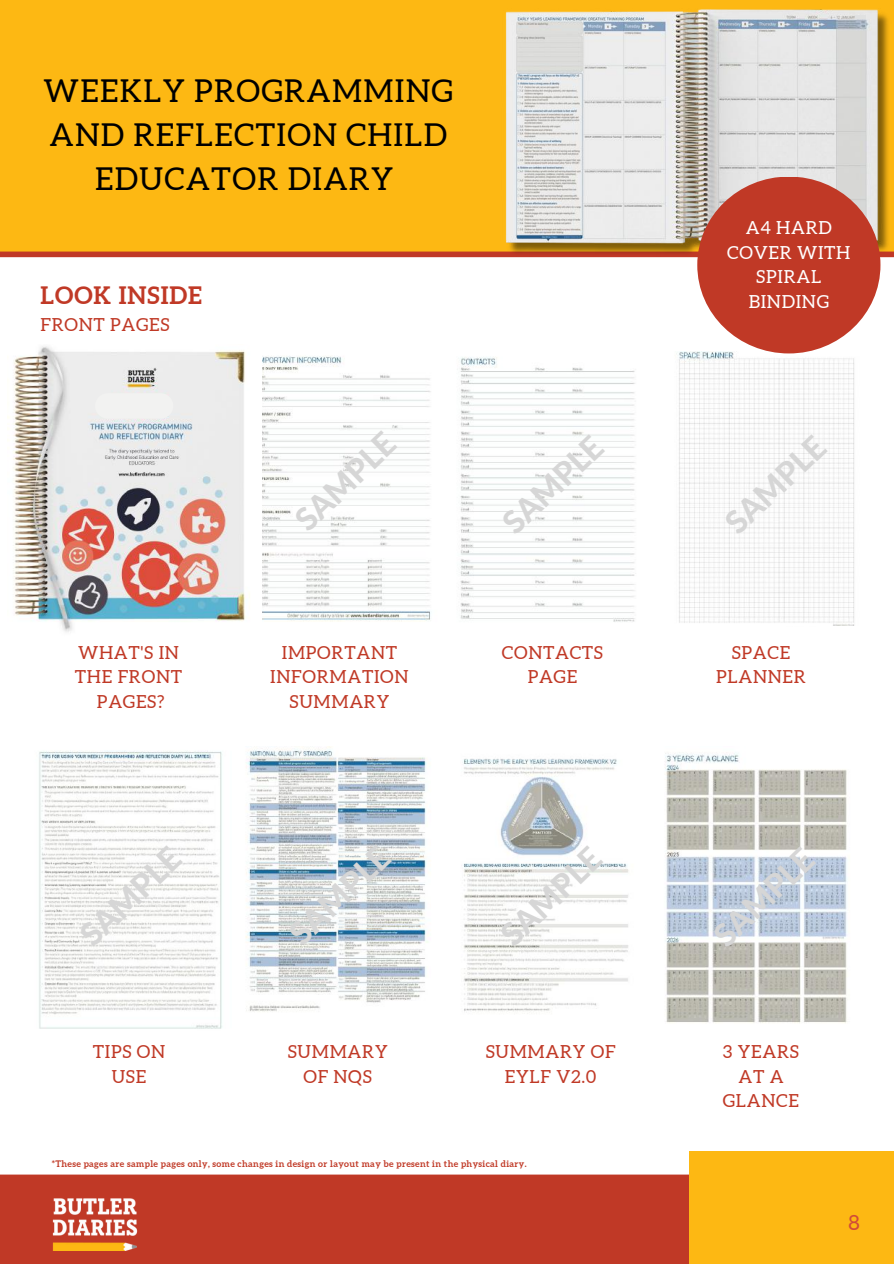
<style>
.page{position:relative;width:894px;height:1264px;background:#fff}
.page>*{position:absolute;margin:0;border:0;box-sizing:border-box;transform-origin:0 0}
.t1{font:800 31.8px "Lato";color:#d6d6d6}
.t2{font:31.5px/43.8px "Aleo";letter-spacing:.04em;color:#000;text-align:center}
.t3{font:700 24px "Aleo";letter-spacing:.04em;color:#c03926}
.t4{font:21px "Aleo";color:#d14b38}
.t5{font:18px/24.8px "Aleo";letter-spacing:.04em;color:#c03926;text-align:center}
.t6{font:18px/24.8px "Aleo";letter-spacing:.04em;color:#fff;text-align:center}
.t7{font:700 9px "Aleo";letter-spacing:.04em;color:#c03926}
</style>
<div class="page">
<div style="left:0;top:1174px;width:893px;height:6px;background:#c03926"></div>
<div style="left:0;top:1180px;width:893px;height:83px;background:#c03926"></div>
<div style="left:689px;top:1151px;width:204px;height:112px;background:#fdb813"></div>
<div style="left:0;top:0;width:893px;height:254px;background:#fdb813"></div>
<div style="left:0;top:251px;width:893px;height:6px;background:#c03926"></div>
<img style="left:53px;top:1198px;width:84px;height:52px">
<img style="left:262px;top:356px;width:373px;height:266px">
<img style="left:39px;top:751px;width:183px;height:278px">
<img style="left:665px;top:753px;width:182px;height:270px">
<img style="left:676px;top:352px;width:178px;height:273px">
<img style="left:463px;top:758px;width:166px;height:254px">
<img style="left:245px;top:746px;width:184px;height:266px">
<img style="left:7px;top:346px;width:239px;height:286px">
<div style="left:95px;top:393px;width:78px;height:25px;background:#f2f2f1;border-radius:13px"></div>
<img style="left:495px;top:9px;width:398px;height:273px">
<hr style="left:855px;top:15px;width:10px;height:4px;background:#e0e1e1">
<div style="left:697px;top:176px;width:183px;height:177px;background:#c03926;border-radius:50%"></div>
<h2 class="t2" style="left:44px;top:69px;width:410px">WEEKLY PROGRAMMING<br>AND REFLECTION CHILD<br>EDUCATOR DIARY</h2>
<h3 class="t3" style="left:41px;top:281px;width:163px">LOOK INSIDE</h3>
<p class="t5" style="left:41px;top:312px;width:130px">FRONT PAGES</p>
<h1 class="t1" style="left:286px;top:510px;width:126px;rotate:-44deg">SAMPLE</h1>
<p class="t6" style="left:727px;top:215px;width:125px">A4 HARD<br>COVER WITH<br>SPIRAL<br>BINDING</p>
<h1 class="t1" style="left:494px;top:514px;width:126px;rotate:-44deg">SAMPLE</h1>
<h1 class="t1" style="left:716px;top:514px;width:126px;rotate:-44deg">SAMPLE</h1>
<p class="t5" style="left:75px;top:640px;width:109px">WHAT'S IN<br>THE FRONT<br>PAGES?</p>
<p class="t5" style="left:270px;top:640px;width:140px">IMPORTANT<br>INFORMATION<br>SUMMARY</p>
<p class="t5" style="left:501px;top:640px;width:103px">CONTACTS<br>PAGE</p>
<p class="t5" style="left:716px;top:640px;width:91px">SPACE<br>PLANNER</p>
<h1 class="t1" style="left:72px;top:925px;width:126px;rotate:-44deg">SAMPLE</h1>
<h1 class="t1" style="left:281px;top:924px;width:126px;rotate:-44deg">SAMPLE</h1>
<h1 class="t1" style="left:492px;top:925px;width:126px;rotate:-44deg">SAMPLE</h1>
<h1 class="t1" style="left:705px;top:926px;width:126px;rotate:-44deg">SAMPLE</h1>
<p class="t5" style="left:93px;top:1039px;width:74px">TIPS ON<br>USE</p>
<p class="t5" style="left:288px;top:1039px;width:101px">SUMMARY<br>OF NQS</p>
<p class="t5" style="left:485px;top:1039px;width:131px">SUMMARY OF<br>EYLF V2.0</p>
<p class="t5" style="left:722px;top:1039px;width:77px">3 YEARS<br>AT A<br>GLANCE</p>
<p class="t7" style="left:52px;top:1158px;width:476px">*These pages are sample pages only, some changes in design or layout may be present in the physical diary.</p>
<p class="t4" style="left:848px;top:1210px;width:13px">8</p>
</div>
